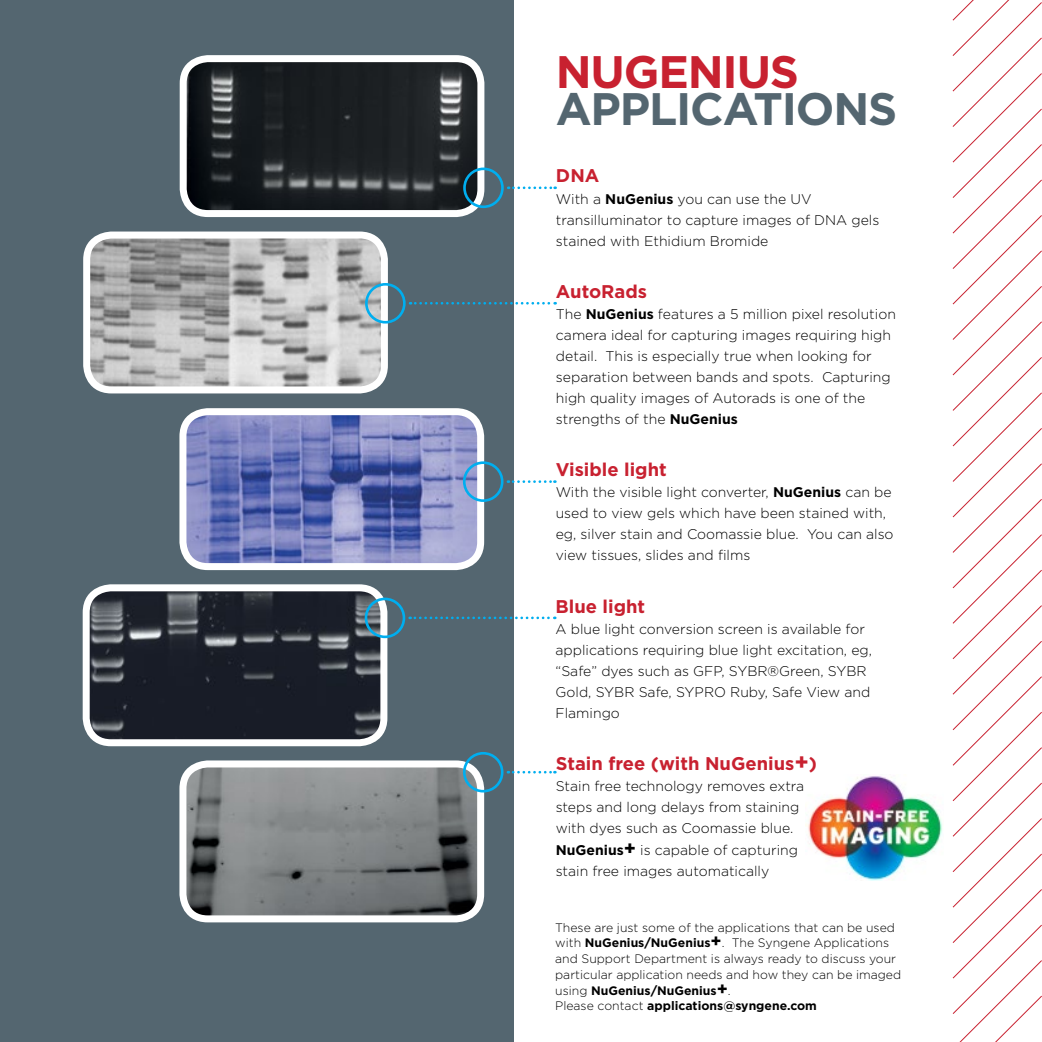
<style>
.page{position:relative;width:1042px;height:1042px;background:#fff}
.page>*{position:absolute;margin:0;border:0;box-sizing:border-box;transform-origin:0 0}
.t1{font:700 45.5px "Gotham";letter-spacing:-.025em;color:#546670}
.t2{font:700 45.5px "Gotham";letter-spacing:-.025em;color:#c82130}
.t3{font:700 18.38px "Gotham";color:#c82130}
.t4{font:300 14px/21px "Gotham";color:#000}
.t5{font:300 12.25px/15.8px "Gotham";color:#000}
.s1{font-weight:700}
.s2{font-size:22.75px}
.s3{font-weight:700;font-size:19.25px}
.s4{font-weight:700;font-size:17.5px}
</style>
<div class="page">
<svg style="left:952px;top:0;width:90px;height:1042px"></svg>
<div style="left:0;top:0;width:513px;height:1042px;background:#546670"></div>
<img style="left:188px;top:63px;width:288px;height:146px">
<div style="left:180px;top:55px;width:304px;height:162px;border:7px solid #fff;border-radius:25px"></div>
<img style="left:91px;top:239px;width:289px;height:146px">
<div style="left:83px;top:231px;width:305px;height:162px;border:7px solid #fff;border-radius:25px"></div>
<img style="left:187px;top:416px;width:289px;height:146px">
<div style="left:179px;top:408px;width:305px;height:162px;border:7px solid #fff;border-radius:25px"></div>
<img style="left:91px;top:592px;width:292px;height:146px">
<div style="left:83px;top:584px;width:304px;height:162px;border:7px solid #fff;border-radius:25px"></div>
<img style="left:187px;top:768px;width:289px;height:146px">
<div style="left:179px;top:760px;width:305px;height:162px;border:7px solid #fff;border-radius:25px"></div>
<div style="left:463px;top:168px;width:41px;height:40px;border:3px solid #00aeef;border-radius:50%"></div>
<svg style="left:508px;top:186px;width:48px;height:3px"></svg>
<div style="left:365px;top:283px;width:41px;height:40px;border:3px solid #00aeef;border-radius:50%"></div>
<svg style="left:410px;top:302px;width:146px;height:2px"></svg>
<div style="left:463px;top:461px;width:40px;height:41px;border:3px solid #00aeef;border-radius:50%"></div>
<svg style="left:508px;top:480px;width:47px;height:3px"></svg>
<div style="left:365px;top:597px;width:40px;height:41px;border:3px solid #00aeef;border-radius:50%"></div>
<svg style="left:410px;top:616px;width:145px;height:3px"></svg>
<div style="left:463px;top:752px;width:40px;height:40px;border:3px solid #00aeef;border-radius:50%"></div>
<svg style="left:508px;top:771px;width:47px;height:2px"></svg>
<img style="left:806px;top:776px;width:137px;height:104px">
<h1 class="t2" style="left:556px;top:45px;width:245px">NUGENIUS</h1>
<h1 class="t1" style="left:556px;top:82px;width:343px">APPLICATIONS</h1>
<h2 class="t3" style="left:556px;top:165px;width:45px">DNA</h2>
<p class="t4" style="left:556px;top:188px;width:325px">With a <span class="s1">NuGenius</span> you can use the UV transilluminator to capture images of DNA gels stained with Ethidium Bromide</p>
<h2 class="t3" style="left:556px;top:281px;width:93px">AutoRads</h2>
<p class="t4" style="left:556px;top:303px;width:341px">The <span class="s1">NuGenius</span> features a 5 million pixel resolution camera ideal for capturing images requiring high detail. This is especially true when looking for separation between bands and spots. Capturing high quality images of Autorads is one of the strengths of the <span class="s1">NuGenius</span></p>
<h2 class="t3" style="left:556px;top:459px;width:113px">Visible light</h2>
<p class="t4" style="left:556px;top:482px;width:339px">With the visible light converter, <span class="s1">NuGenius</span> can be used to view gels which have been stained with, eg, silver stain and Coomassie blue. You can also view tissues, slides and films</p>
<h2 class="t3" style="left:555px;top:596px;width:91px">Blue light</h2>
<p class="t4" style="left:555px;top:618px;width:318px">A blue light conversion screen is available for applications requiring blue light excitation, eg, “Safe” dyes such as GFP, SYBR®Green, SYBR Gold, SYBR Safe, SYPRO Ruby, Safe View and Flamingo</p>
<h2 class="t3" style="left:556px;top:753px;width:263px">Stain free (with NuGenius<span class="s2">+</span>)</h2>
<p class="t4" style="left:556px;top:776px;width:250px">Stain free technology removes extra steps and long delays from staining with dyes such as Coomassie blue.<br><span class="s1">NuGenius</span><span class="s3">+</span> is capable of capturing stain free images automatically</p>
<p class="t5" style="left:555px;top:919px;width:347px">These are just some of the applications that can be used with <span class="s1">NuGenius/NuGenius</span><span class="s4">+</span>. The Syngene Applications and Support Department is always ready to discuss your particular application needs and how they can be imaged using <span class="s1">NuGenius/NuGenius</span><span class="s4">+</span>.<br>Please contact <span class="s1">applications@syngene.com</span></p>
</div>
